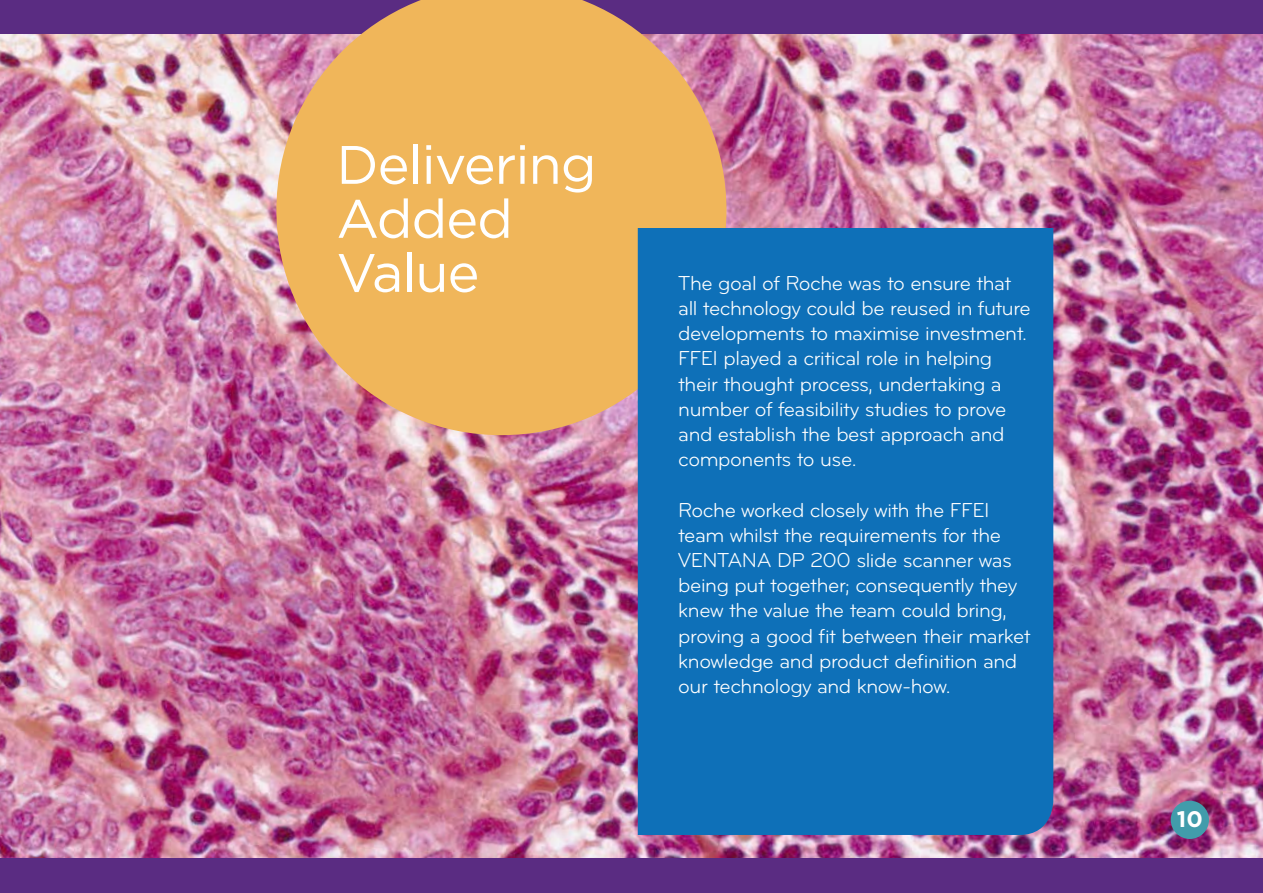
<style>
.page{position:relative;width:1263px;height:893px;background:#fff}
.page>*{position:absolute;margin:0;border:0;box-sizing:border-box;transform-origin:0 0}
.t1{font:54px/54px "Gotham";letter-spacing:-.02em;color:#fff}
.t2{font:700 22.5px "Gotham";color:#fff}
.t3{font:21px/25.2px "Bryant";letter-spacing:-.02em;color:#fff}
</style>
<div class="page">
<img style="left:0;top:34px;width:1263px;height:825px">
<div style="left:0;top:0;width:1263px;height:34px;background:#5a2c82"></div>
<svg style="left:276px;top:0;width:450px;height:435px;background:#e5a965"></svg>
<div style="left:0;top:859px;width:1263px;height:34px;background:#5a2c82"></div>
<div style="left:1171px;top:801px;width:38px;height:38px;background:#419cab;border-radius:50%"></div>
<div style="left:638px;top:228px;width:415px;height:607px;background:#0e70b8"></div>
<h1 class="t1" style="left:336px;top:137px;width:262px">Delivering<br>Added<br>Value</h1>
<p class="t3" style="left:678px;top:270px;width:354px">The goal of Roche was to ensure that all technology could be reused in future developments to maximise investment.<br>FFEI played a critical role in helping their thought process, undertaking a number of feasibility studies to prove and establish the best approach and components to use.</p>
<p class="t3" style="left:678px;top:497px;width:354px">Roche worked closely with the FFEI team whilst the requirements for the VENTANA DP 200 slide scanner was being put together; consequently they knew the value the team could bring, proving a good fit between their market knowledge and product definition and our technology and know-how.</p>
<p class="t2" style="left:1177px;top:806px;width:27px">10</p>
</div>
